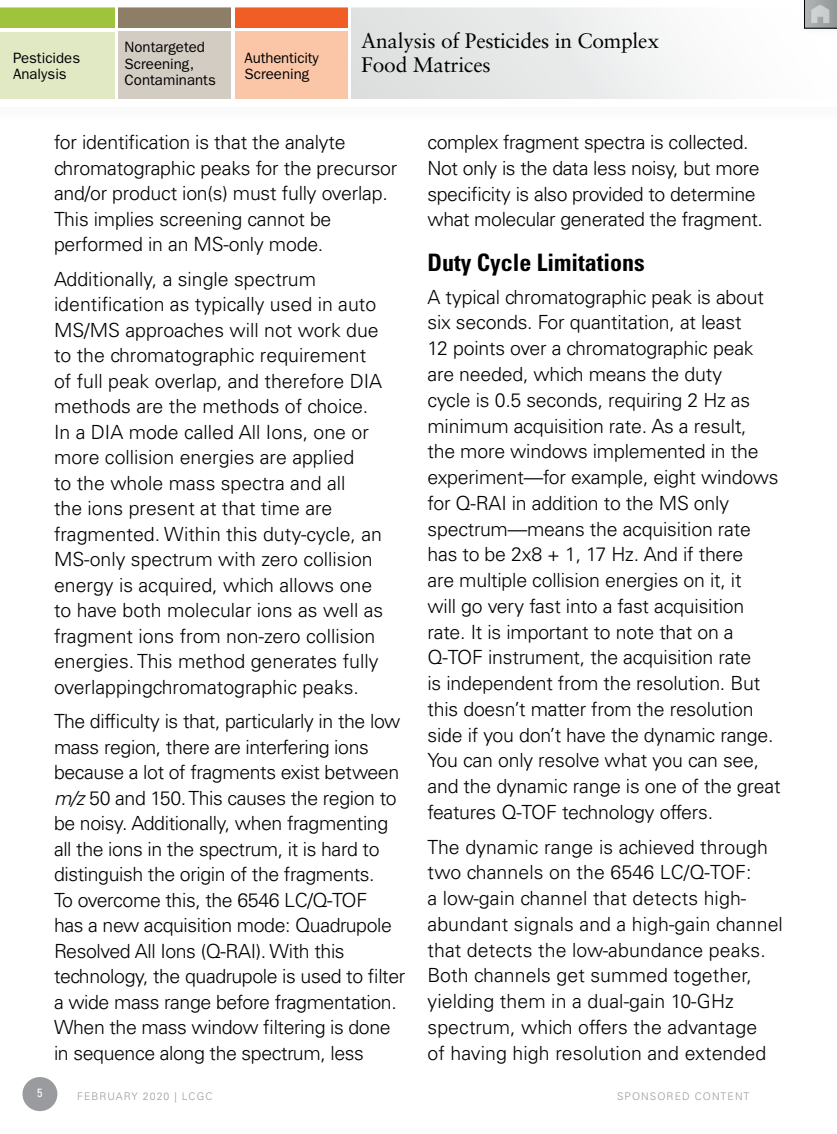
<style>
.page{position:relative;width:837px;height:1134px;background:#fff}
.page>*{position:absolute;margin:0;border:0;box-sizing:border-box;transform-origin:0 0}
.t1{font:700 condensed 24px "Univers LT Std";color:#000}
.t2{font:21px/24px "Sabon LT Std";letter-spacing:-.01em;color:#000}
.t3{font:300 19.5px/25.5px "Univers LT Std";letter-spacing:-.01em;color:#000}
.t4{font:15px/16.5px "ITC Franklin Gothic Std";color:#000}
.t5{font:condensed 12px "Univers LT Std";color:#fff}
.t6{font:300 10.5px "Univers LT Std";letter-spacing:.1em;color:#999b9e}
.s1{font-style:italic}
</style>
<div class="page">
<svg style="left:0;top:7px;width:352px;height:92px"></svg>
<div style="left:0;top:7px;width:115px;height:20px;background:#a0c33d"></div>
<div style="left:119px;top:7px;width:112px;height:20px;background:#8d7e67"></div>
<div style="left:235px;top:7px;width:112px;height:20px;background:#f05e26"></div>
<div style="left:0;top:33px;width:115px;height:67px;background:#e1e9c4"></div>
<div style="left:119px;top:32px;width:112px;height:67px;background:#d3ccc3"></div>
<div style="left:235px;top:32px;width:112px;height:67px;background:#fbc6a8"></div>
<div style="left:352px;top:7px;width:485px;height:92px;background:linear-gradient(to right,#dbdedd,#fff)"></div>
<div style="left:21px;top:1075px;width:38px;height:38px;background:#999b9e;border-radius:50%"></div>
<div style="left:19px;top:1073px;width:42px;height:42px;border:4px solid #fff;border-radius:50%"></div>
<div style="left:0;top:99px;width:837px;height:7px;background:#fff"></div>
<div style="left:797px;top:0;width:40px;height:39px;background:#fefefe"></div>
<svg style="left:804px;top:0;width:33px;height:29px"></svg>
<p class="t4" style="left:13px;top:50px;width:69px">Pesticides<br>Analysis</p>
<p class="t4" style="left:125px;top:39px;width:93px">Nontargeted<br>Screening,<br>Contaminants</p>
<p class="t4" style="left:245px;top:50px;width:76px">Authenticity<br>Screening</p>
<p class="t2" style="left:361px;top:29px;width:299px">Analysis of Pesticides in Complex<br>Food Matrices</p>
<p class="t5" style="left:37px;top:1085px;width:7px">5</p>
<p class="t3" style="left:54px;top:129px;width:345px">for identification is that the analyte chromatographic peaks for the precursor and/or product ion(s) must fully overlap.<br>This implies screening cannot be performed in an MS-only mode.</p>
<p class="t3" style="left:54px;top:266px;width:331px">Additionally, a single spectrum identification as typically used in auto MS/MS approaches will not work due to the chromatographic requirement of full peak overlap, and therefore DIA methods are the methods of choice.<br>In a DIA mode called All Ions, one or more collision energies are applied<br>to the whole mass spectra and all<br>the ions present at that time are fragmented. Within this duty-cycle, an MS-only spectrum with zero collision energy is acquired, which allows one to have both molecular ions as well as fragment ions from non-zero collision energies. This method generates fully overlappingchromatographic peaks.</p>
<p class="t3" style="left:54px;top:708px;width:353px">The difficulty is that, particularly in the low mass region, there are interfering ions because a lot of fragments exist between <span class="s1">m/z</span> 50 and 150. This causes the region to be noisy. Additionally, when fragmenting all the ions in the spectrum, it is hard to distinguish the origin of the fragments.<br>To overcome this, the 6546 LC/Q-TOF<br>has a new acquisition mode: Quadrupole Resolved All Ions (Q-RAI). With this technology, the quadrupole is used to filter a wide mass range before fragmentation.<br>When the mass window filtering is done in sequence along the spectrum, less</p>
<p class="t3" style="left:428px;top:129px;width:337px">complex fragment spectra is collected.<br>Not only is the data less noisy, but more specificity is also provided to determine what molecular generated the fragment.</p>
<p class="t1" style="left:428px;top:248px;width:219px">Duty Cycle Limitations</p>
<p class="t3" style="left:428px;top:284px;width:355px">A typical chromatographic peak is about six seconds. For quantitation, at least<br>12 points over a chromatographic peak are needed, which means the duty<br>cycle is 0.5 seconds, requiring 2 Hz as minimum acquisition rate. As a result,<br>the more windows implemented in the experiment—for example, eight windows for Q-RAI in addition to the MS only spectrum—means the acquisition rate has to be 2x8 + 1, 17 Hz. And if there<br>are multiple collision energies on it, it<br>will go very fast into a fast acquisition rate. It is important to note that on a Q-TOF instrument, the acquisition rate<br>is independent from the resolution. But this doesn’t matter from the resolution side if you don’t have the dynamic range.<br>You can only resolve what you can see, and the dynamic range is one of the great features Q-TOF technology offers.</p>
<p class="t3" style="left:428px;top:834px;width:357px">The dynamic range is achieved through two channels on the 6546 LC/Q-TOF:<br>a low-gain channel that detects high&shy;abundant signals and a high-gain channel that detects the low-abundance peaks.<br>Both channels get summed together, yielding them in a dual-gain 10-GHz spectrum, which offers the advantage<br>of having high resolution and extended</p>
<p class="t6" style="left:77px;top:1090px;width:137px">FEBRUARY 2020 | LCGC</p>
<p class="t6" style="left:617px;top:1090px;width:134px">SPONSORED CONTENT</p>
</div>
